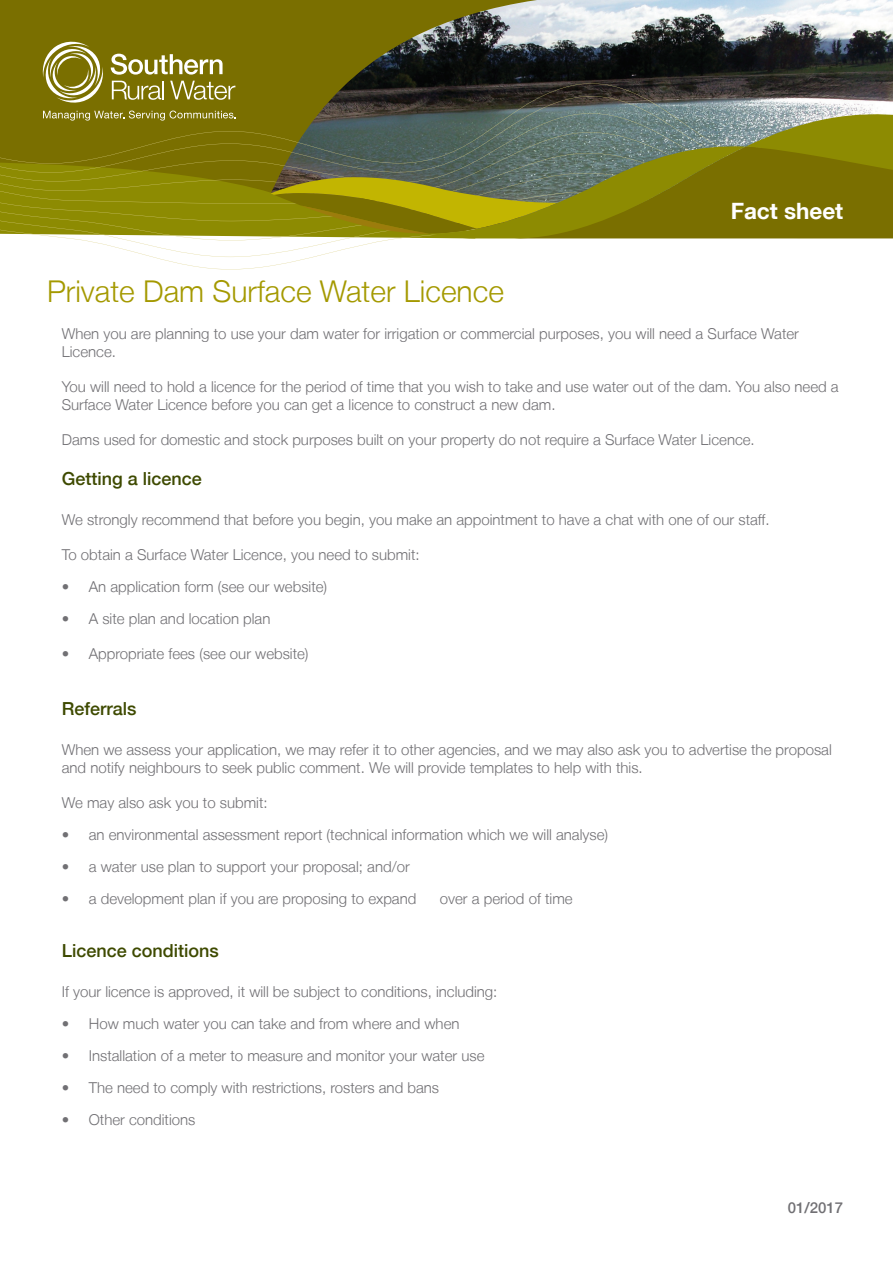
<style>
.page{position:relative;width:893px;height:1263px;background:#fff}
.page>*{position:absolute;margin:0;border:0;box-sizing:border-box;transform-origin:0 0}
.intro__main__header{font:300 30px "Helvetica Neue LT";color:#a49901}
.header_1{font:700 22.5px "Helvetica Neue LT";color:#fff}
.t1{font:500 18px "Helvetica Neue LT";color:#3e4a00}
.t2{font:300 15px/18px "Helvetica Neue LT";color:#717074}
.t3{font:500 15px "Helvetica Neue LT";color:#717074}
</style>
<div class="page">
<svg style="left:0;top:0;width:893px;height:34px;fill:#7a6f00"></svg>
<svg style="left:81px;top:240px;width:307px;height:17px"></svg>
<svg style="left:0;top:221px;width:893px;height:19px;fill:#8d8b02"></svg>
<svg style="left:0;top:204px;width:271px;height:17px;background:#8e8c04"></svg>
<svg style="left:0;top:192px;width:271px;height:12px;background:#8e8c05"></svg>
<svg style="left:0;top:183px;width:271px;height:9px;background:#8d8a04"></svg>
<svg style="left:0;top:173px;width:271px;height:10px;background:#8a8504"></svg>
<svg style="left:0;top:164px;width:271px;height:9px;background:#837c03"></svg>
<svg style="left:0;top:34px;width:893px;height:130px;background:#555120"></svg>
<svg style="left:111px;top:54px;width:112px;height:21px"></svg>
<svg style="left:112px;top:81px;width:52px;height:19px"></svg>
<svg style="left:170px;top:81px;width:65px;height:19px"></svg>
<svg style="left:43px;top:111px;width:192px;height:10px;background:#978e38"></svg>
<svg style="left:41px;top:40px;width:64px;height:65px"></svg>
<svg style="left:271px;top:110px;width:622px;height:128px;background:#797c2f"></svg>
<p class="intro__main__header" style="left:47px;top:273px;width:458px">Private Dam Surface Water Licence</p>
<p class="header_1" style="left:731px;top:197px;width:114px">Fact sheet</p>
<p class="t2" style="left:62px;top:325px;width:739px">When you are planning to use your dam water for irrigation or commercial purposes, you will need a Surface Water<br>Licence.</p>
<p class="t2" style="left:62px;top:378px;width:778px">You will need to hold a licence for the period of time that you wish to take and use water out of the dam. You also need a<br>Surface Water Licence before you can get a licence to construct a new dam.</p>
<p class="t2" style="left:62px;top:431px;width:694px">Dams used for domestic and stock purposes built on your property do not require a Surface Water Licence.</p>
<p class="t1" style="left:62px;top:468px;width:142px">Getting a licence</p>
<p class="t2" style="left:62px;top:510px;width:709px">We strongly recommend that before you begin, you make an appointment to have a chat with one of our staff.</p>
<p class="t2" style="left:62px;top:545px;width:359px">To obtain a Surface Water Licence, you need to submit:</p>
<p class="t2" style="left:62px;top:577px;width:267px">• An application form (see our website)</p>
<p class="t2" style="left:62px;top:609px;width:210px">• A site plan and location plan</p>
<p class="t2" style="left:62px;top:644px;width:248px">• Appropriate fees (see our website)</p>
<p class="t1" style="left:62px;top:698px;width:76px">Referrals</p>
<p class="t2" style="left:62px;top:740px;width:771px">When we assess your application, we may refer it to other agencies, and we may also ask you to advertise the proposal and notify neighbours to seek public comment. We will provide templates to help with this.</p>
<p class="t2" style="left:62px;top:793px;width:207px">We may also ask you to submit:</p>
<p class="t2" style="left:62px;top:825px;width:548px">• an environmental assessment report (technical information which we will analyse)</p>
<p class="t2" style="left:62px;top:857px;width:349px">• a water use plan to support your proposal; and/or</p>
<p class="t2" style="left:62px;top:889px;width:356px">• a development plan if you are proposing to expand</p>
<p class="t2" style="left:440px;top:889px;width:134px">over a period of time</p>
<p class="t1" style="left:62px;top:940px;width:159px">Licence conditions</p>
<p class="t2" style="left:62px;top:982px;width:437px">If your licence is approved, it will be subject to conditions, including:</p>
<p class="t2" style="left:62px;top:1014px;width:399px">• How much water you can take and from where and when</p>
<p class="t2" style="left:62px;top:1046px;width:424px">• Installation of a meter to measure and monitor your water use</p>
<p class="t2" style="left:62px;top:1078px;width:379px">• The need to comply with restrictions, rosters and bans</p>
<p class="t2" style="left:62px;top:1110px;width:135px">• Other conditions</p>
<p class="t3" style="left:788px;top:1199px;width:57px">01/2017</p>
</div>
